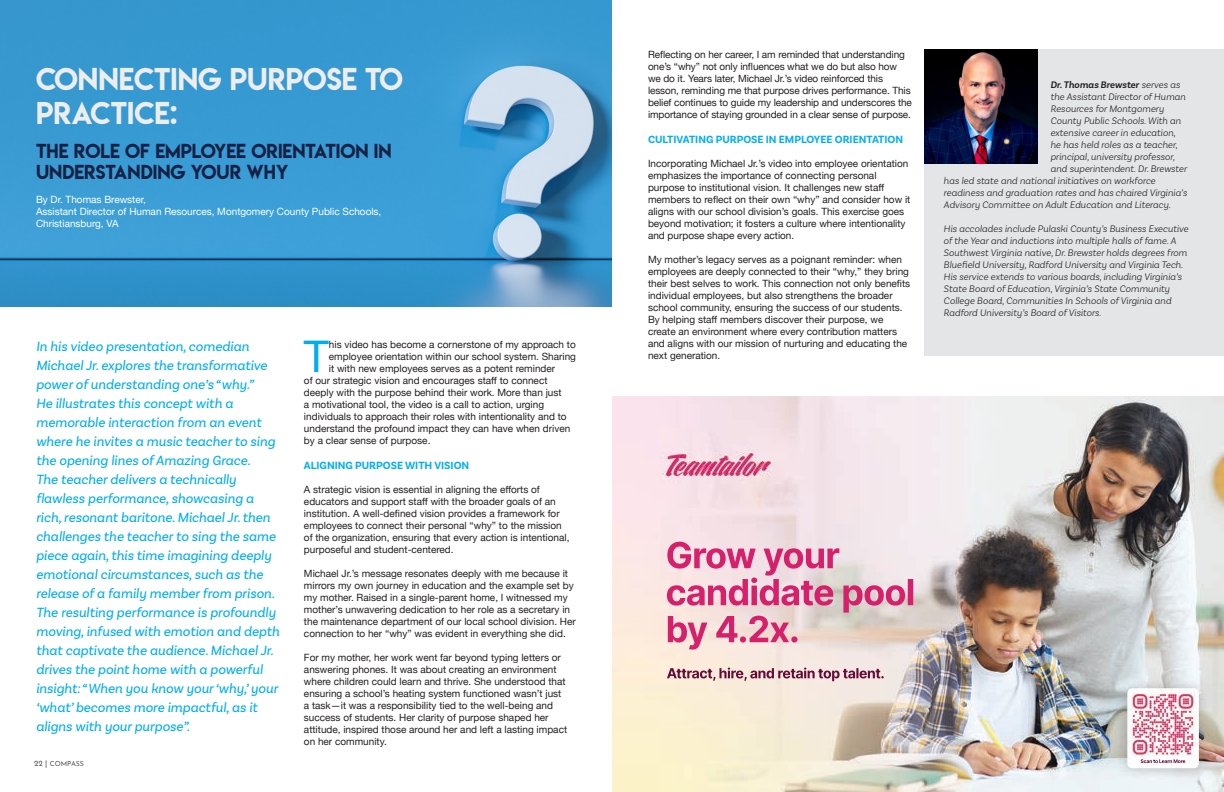
<style>
.page{position:relative;width:1224px;height:792px;background:#fff}
.page>*{position:absolute;margin:0;border:0;box-sizing:border-box;transform-origin:0 0}
.t1{font:43.6px "Helvetica Neue";color:#00aeef}
.t2{font:28px/33.6px "Lemon Milk";color:#ededed}
.t3{font:18px/21.6px "Lemon Milk";color:#172145}
.t4{font:italic 14px/19px "Basic Sans";color:#00aeef}
.t5{font:700 11px "Basic Sans";color:#00aeef}
.t6{font:10px/12px "Helvetica Neue";color:#231f20}
.t7{font:italic 300 10px/12px "Basic Sans";color:#231f20}
.t8{font:10px/12px "Helvetica Neue";color:#fff}
.t9{font:italic 600 10px "Basic Sans";color:#231f20}
.t10{font:7px "Josefin Sans";color:#57585a}
.s1{font-size:8px}
.s2{font-weight:300}
</style>
<div class="page">
<div style="left:924px;top:50px;width:300px;height:306px;background:#e4e5e7"></div>
<img style="left:0;top:0;width:612px;height:306px">
<img style="left:612px;top:396px;width:612px;height:396px">
<img style="left:1127px;top:688px;width:72px;height:80px">
<img style="left:924px;top:50px;width:113px;height:113px">
<h2 class="t2" style="left:36px;top:63px;width:369px">CONNECTING PURPOSE TO<br>PRACTICE:</h2>
<h3 class="t3" style="left:36px;top:140px;width:357px">THE ROLE OF EMPLOYEE ORIENTATION IN<br>UNDERSTANDING YOUR WHY</h3>
<p class="t8" style="left:36px;top:194px;width:347px">By Dr. Thomas Brewster,<br>Assistant Director of Human Resources, Montgomery County Public Schools,<br>Christiansburg, VA</p>
<p class="t4" style="left:36px;top:336px;width:245px">In his video presentation, comedian Michael Jr. explores the transformative power of understanding one’s “why.”<br>He illustrates this concept with a memorable interaction from an event where he invites a music teacher to sing the opening lines of Amazing Grace.<br>The teacher delivers a technically flawless performance, showcasing a rich, resonant baritone. Michael Jr. then challenges the teacher to sing the same piece again, this time imagining deeply emotional circumstances, such as the release of a family member from prison.<br>The resulting performance is profoundly moving, infused with emotion and depth that captivate the audience. Michael Jr. drives the point home with a powerful insight: “When you know your ‘why,’ your ‘what’ becomes more impactful, as it aligns with your purpose”.</p>
<p class="t10" style="left:34px;top:757px;width:52px"><span class="s1">22 |</span> COMPASS</p>
<h1 class="t1" style="left:304px;top:325px;width:27px">T</h1>
<p class="t6" style="left:329px;top:339px;width:248px">his video has become a cornerstone of my approach to</p>
<p class="t6" style="left:329px;top:351px;width:249px">employee orientation within our school system. Sharing</p>
<p class="t6" style="left:329px;top:363px;width:228px">it with new employees serves as a potent reminder</p>
<p class="t6" style="left:304px;top:375px;width:245px">of our strategic vision and encourages staff to connect</p>
<p class="t6" style="left:304px;top:387px;width:259px">deeply with the purpose behind their work. More than just</p>
<p class="t6" style="left:304px;top:399px;width:242px">a motivational tool, the video is a call to action, urging</p>
<p class="t6" style="left:304px;top:411px;width:264px">individuals to approach their roles with intentionality and to</p>
<p class="t6" style="left:304px;top:423px;width:268px">understand the profound impact they can have when driven</p>
<p class="t6" style="left:304px;top:435px;width:128px">by a clear sense of purpose.</p>
<p class="t5" style="left:304px;top:459px;width:167px">ALIGNING PURPOSE WITH VISION</p>
<p class="t6" style="left:304px;top:484px;width:267px">A strategic vision is essential in aligning the efforts of educators and support staff with the broader goals of an institution. A well-defined vision provides a framework for employees to connect their personal “why” to the mission of the organization, ensuring that every action is intentional, purposeful and student-centered.</p>
<p class="t6" style="left:304px;top:568px;width:273px">Michael Jr.’s message resonates deeply with me because it mirrors my own journey in education and the example set by my mother. Raised in a single-parent home, I witnessed my mother’s unwavering dedication to her role as a secretary in the maintenance department of our local school division. Her connection to her “why” was evident in everything she did.</p>
<p class="t6" style="left:304px;top:652px;width:265px">For my mother, her work went far beyond typing letters or answering phones. It was about creating an environment where children could learn and thrive. She understood that ensuring a school’s heating system functioned wasn’t just a task—it was a responsibility tied to the well-being and success of students. Her clarity of purpose shaped her attitude, inspired those around her and left a lasting impact on her community.</p>
<p class="t6" style="left:648px;top:49px;width:265px">Reflecting on her career, I am reminded that understanding one’s “why” not only influences what we do but also how we do it. Years later, Michael Jr.’s video reinforced this lesson, reminding me that purpose drives performance. This belief continues to guide my leadership and underscores the importance of staying grounded in a clear sense of purpose.</p>
<p class="t5" style="left:648px;top:132px;width:257px">CULTIVATING PURPOSE IN EMPLOYEE ORIENTATION</p>
<p class="t6" style="left:648px;top:158px;width:264px">Incorporating Michael Jr.’s video into employee orientation emphasizes the importance of connecting personal purpose to institutional vision. It challenges new staff members to reflect on their own “why” and consider how it aligns with our school division’s goals. This exercise goes beyond motivation; it fosters a culture where intentionality and purpose shape every action.</p>
<p class="t6" style="left:648px;top:254px;width:264px">My mother’s legacy serves as a poignant reminder: when employees are deeply connected to their “why,” they bring their best selves to work. This connection not only benefits individual employees, but also strengthens the broader school community, ensuring the success of our students.<br>By helping staff members discover their purpose, we create an environment where every contribution matters and aligns with our mission of nurturing and educating the next generation.</p>
<p class="t9" style="left:1050px;top:78px;width:131px">Dr. Thomas Brewster <span class="s2">serves as</span></p>
<p class="t7" style="left:1050px;top:90px;width:137px">the Assistant Director of Human</p>
<p class="t7" style="left:1050px;top:102px;width:115px">Resources for Montgomery</p>
<p class="t7" style="left:1050px;top:114px;width:132px">County Public Schools. With an</p>
<p class="t7" style="left:1050px;top:126px;width:127px">extensive career in education,</p>
<p class="t7" style="left:1050px;top:138px;width:129px">he has held roles as a teacher,</p>
<p class="t7" style="left:1050px;top:150px;width:126px">principal, university professor,</p>
<p class="t7" style="left:1050px;top:162px;width:138px">and superintendent. Dr. Brewster</p>
<p class="t7" style="left:944px;top:174px;width:213px">has led state and national initiatives on workforce</p>
<p class="t7" style="left:944px;top:186px;width:245px">readiness and graduation rates and has chaired Virginia’s</p>
<p class="t7" style="left:944px;top:198px;width:229px">Advisory Committee on Adult Education and Literacy.</p>
<p class="t7" style="left:944px;top:222px;width:246px">His accolades include Pulaski County’s Business Executive of the Year and inductions into multiple halls of fame. A Southwest Virginia native, Dr. Brewster holds degrees from Bluefield University, Radford University and Virginia Tech.<br>His service extends to various boards, including Virginia’s State Board of Education, Virginia’s State Community College Board, Communities In Schools of Virginia and Radford University’s Board of Visitors.</p>
</div>
